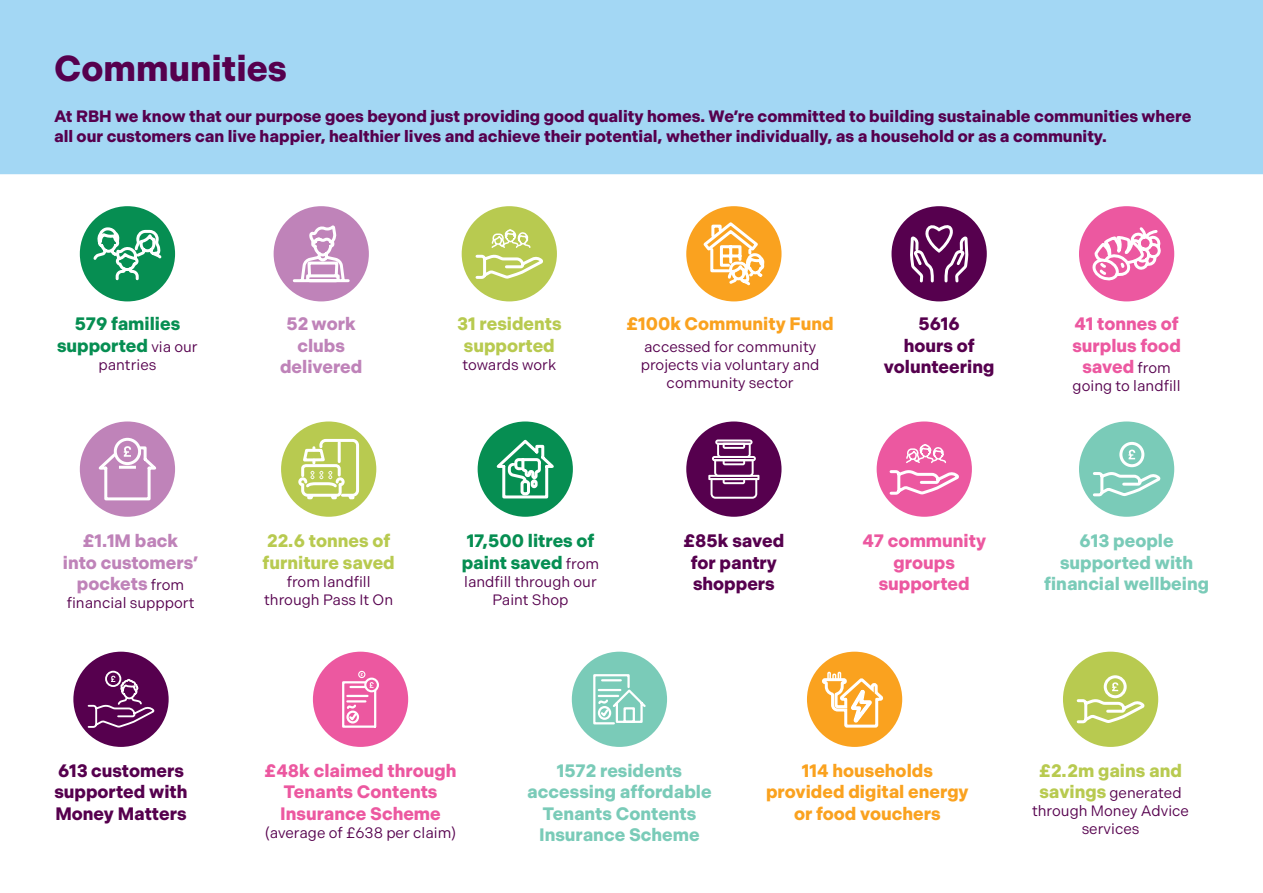
<style>
.page{position:relative;width:1263px;height:893px;background:#fff}
.page>*{position:absolute;margin:0;border:0;box-sizing:border-box;transform-origin:0 0}
.t1{font:700 36px "Indivisible";color:#56004e}
.t2{font:700 18px/21.6px "Indivisible";color:#ec58a0;text-align:center}
.t3{font:700 18px/21.6px "Indivisible";color:#7acbb8;text-align:center}
.t4{font:700 18px/21.6px "Indivisible";color:#56004e;text-align:center}
.t5{font:700 18px/21.6px "Indivisible";color:#faa21f;text-align:center}
.t6{font:700 18px/21.6px "Indivisible";color:#b8ca50;text-align:center}
.t7{font:700 18px/21.6px "Indivisible";color:#bf83b9;text-align:center}
.t8{font:700 18px/21.6px "Indivisible";color:#068e52;text-align:center}
.t9{font:700 16.5px/19.8px "Indivisible";color:#56004e}
.t10{font:15px/18px "Indivisible";color:#56004e;text-align:center}
.s1{font-weight:400;font-size:15px;color:#56004e}
.s2{font-weight:700;font-size:18px;color:#b8ca50}
</style>
<div class="page">
<div style="left:1063px;top:652px;width:95px;height:95px;background:#b8ca50;border-radius:50%"></div>
<div style="left:73px;top:652px;width:96px;height:95px;background:#56004e;border-radius:50%"></div>
<div style="left:281px;top:421px;width:95px;height:96px;background:#b8ca50;border-radius:50%"></div>
<div style="left:478px;top:421px;width:95px;height:96px;background:#068e52;border-radius:50%"></div>
<div style="left:686px;top:421px;width:95px;height:96px;background:#56004e;border-radius:50%"></div>
<div style="left:572px;top:652px;width:95px;height:95px;background:#7acbb8;border-radius:50%"></div>
<div style="left:877px;top:421px;width:95px;height:96px;background:#ec58a0;border-radius:50%"></div>
<div style="left:313px;top:652px;width:95px;height:95px;background:#ec58a0;border-radius:50%"></div>
<div style="left:1079px;top:421px;width:95px;height:96px;background:#7acbb8;border-radius:50%"></div>
<div style="left:80px;top:206px;width:95px;height:95px;background:#068e52;border-radius:50%"></div>
<div style="left:274px;top:206px;width:95px;height:95px;background:#bf83b9;border-radius:50%"></div>
<div style="left:80px;top:421px;width:95px;height:96px;background:#bf83b9;border-radius:50%"></div>
<div style="left:462px;top:206px;width:95px;height:95px;background:#b8ca50;border-radius:50%"></div>
<div style="left:686px;top:206px;width:95px;height:95px;background:#faa21f;border-radius:50%"></div>
<div style="left:807px;top:652px;width:95px;height:95px;background:#faa21f;border-radius:50%"></div>
<div style="left:891px;top:206px;width:96px;height:95px;background:#56004e;border-radius:50%"></div>
<div style="left:1079px;top:206px;width:95px;height:95px;background:#ec58a0;border-radius:50%"></div>
<div style="left:0;top:0;width:1263px;height:174px;background:#a3d7f4"></div>
<div style="left:114px;top:438px;width:27px;height:27px;border:3px solid #fff;border-radius:50%"></div>
<svg style="left:98px;top:439px;width:59px;height:62px"></svg>
<hr style="left:119px;top:466px;width:17px;height:3px;background:#fff">
<svg style="left:93px;top:227px;width:69px;height:54px"></svg>
<svg style="left:496px;top:439px;width:58px;height:60px"></svg>
<svg style="left:889px;top:438px;width:73px;height:57px"></svg>
<div style="left:105px;top:671px;width:16px;height:16px;border:2px solid #fff;border-radius:50%"></div>
<svg style="left:87px;top:676px;width:68px;height:52px"></svg>
<svg style="left:475px;top:223px;width:71px;height:56px"></svg>
<svg style="left:703px;top:222px;width:62px;height:64px"></svg>
<svg style="left:908px;top:116px;width:62px;height:186px"></svg>
<svg style="left:1092px;top:206px;width:71px;height:74px"></svg>
<svg style="left:708px;top:439px;width:51px;height:60px"></svg>
<svg style="left:1076px;top:697px;width:69px;height:27px"></svg>
<div style="left:1104px;top:675px;width:23px;height:23px;border:3px solid #fff;border-radius:50%"></div>
<svg style="left:1112px;top:682px;width:6px;height:9px"></svg>
<svg style="left:819px;top:659px;width:66px;height:69px"></svg>
<svg style="left:593px;top:674px;width:53px;height:51px"></svg>
<div style="left:364px;top:678px;width:15px;height:14px;border:2px solid #fff;border-radius:50%"></div>
<div style="left:358px;top:671px;width:7px;height:7px;border:1px solid #fff;border-radius:50%"></div>
<svg style="left:342px;top:673px;width:35px;height:55px"></svg>
<svg style="left:291px;top:132px;width:60px;height:170px"></svg>
<svg style="left:1093px;top:442px;width:68px;height:55px"></svg>
<div style="left:298px;top:477px;width:9px;height:9px;border:3px solid #fff;border-radius:50%"></div>
<svg style="left:300px;top:438px;width:60px;height:62px"></svg>
<h1 class="t1" style="left:54px;top:47px;width:234px">Communities</h1>
<p class="t9" style="left:54px;top:107px;width:1139px">At RBH we know that our purpose goes beyond just providing good quality homes. We’re committed to building sustainable communities where all our customers can live happier, healthier lives and achieve their potential, whether individually, as a household or as a community.</p>
<p class="t8" style="left:57px;top:313px;width:142px">579 families supported <span class="s1">via our</span></p>
<p class="t10" style="left:98px;top:356px;width:59px">pantries</p>
<p class="t7" style="left:63px;top:530px;width:137px">£1.1M back<br>into customers’ pockets <span class="s1">from</span></p>
<p class="t10" style="left:67px;top:594px;width:129px">financial suppport</p>
<p class="t4" style="left:54px;top:760px;width:135px;text-align:left">613 customers supported with<br>Money Matters</p>
<p class="t7" style="left:280px;top:313px;width:84px">52 work clubs delivered</p>
<p class="t6" style="left:457px;top:313px;width:106px">31 residents supported</p>
<p class="t10" style="left:462px;top:356px;width:95px">towards work</p>
<p class="t5" style="left:626px;top:313px;width:209px">£100k Community Fund</p>
<p class="t10" style="left:641px;top:338px;width:180px">accessed for community projects via voluntary and community sector</p>
<p class="t4" style="left:884px;top:313px;width:112px">5616<br>hours of volunteering</p>
<p class="t2" style="left:1072px;top:313px;width:110px">41 tonnes of surplus food saved <span class="s1">from</span></p>
<p class="t10" style="left:1073px;top:377px;width:109px">going to landfill</p>
<p class="t6" style="left:262px;top:530px;width:134px;text-align:left">22.6 tonnes of furniture saved</p>
<p class="t10" style="left:264px;top:573px;width:130px">from landfill through Pass It On</p>
<p class="t8" style="left:462px;top:530px;width:139px;text-align:left">17,500 litres of paint saved <span class="s1">from</span></p>
<p class="t10" style="left:464px;top:573px;width:134px">landfill through our<br>Paint Shop</p>
<p class="t4" style="left:683px;top:530px;width:102px">£85k saved for pantry shoppers</p>
<p class="t2" style="left:862px;top:530px;width:125px">47 community groups supported</p>
<p class="t3" style="left:1044px;top:530px;width:166px">613 people supported with financial wellbeing</p>
<p class="t2" style="left:265px;top:760px;width:193px">£48k claimed through<br>Tenants Contents<br>Insurance Scheme</p>
<p class="t10" style="left:265px;top:824px;width:192px">(average of £638 per claim)</p>
<p class="t3" style="left:527px;top:760px;width:186px">1572 residents accessing affordable<br>Tenants Contents<br>Insurance Scheme</p>
<p class="t5" style="left:766px;top:760px;width:204px">114 households provided digital energy or food vouchers</p>
<p class="t6" style="left:1039px;top:760px;width:144px">£2.2m gains and</p>
<p class="t10" style="left:1032px;top:784px;width:158px"><span class="s2">savings</span> generated through Money Advice services</p>
</div>
